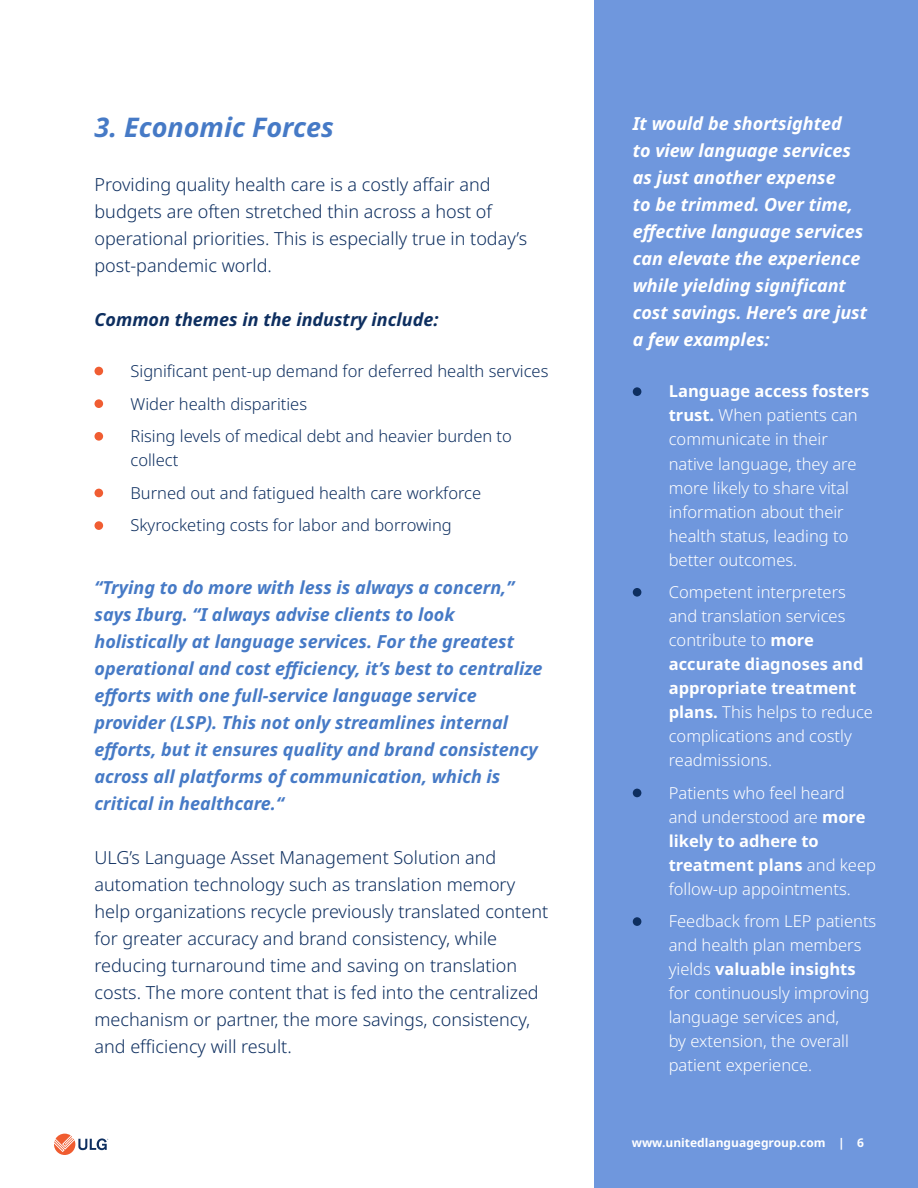
<style>
.page{position:relative;width:918px;height:1188px;background:#fff}
.page>*{position:absolute;margin:0;border:0;box-sizing:border-box;transform-origin:0 0}
.t1{font:italic 700 27px "Noto Sans";color:#467ac6}
.t2{font:300 18px/27px "Noto Sans";color:#0e2f60}
.t3{font:italic 700 18px/27px "Noto Sans";color:#467ac6}
.t4{font:italic 700 18px/27px "Noto Sans";color:#fff}
.t5{font:italic 700 18px "Noto Sans";color:#0e2f60}
.t6{font:300 16.5px/24px "Noto Sans";color:#fff}
.t7{font:300 16.5px/32.7px "Noto Sans";color:#0e2f60}
.t8{font:700 12px "Noto Sans";color:#fff}
.s1{font-weight:700}
</style>
<div class="page">
<div style="left:594px;top:0;width:324px;height:1188px;background:#6f97dd"></div>
<div style="left:94px;top:367px;width:9px;height:8px;background:#f05d32;border-radius:50%"></div>
<div style="left:94px;top:399px;width:9px;height:9px;background:#f05d32;border-radius:50%"></div>
<div style="left:94px;top:432px;width:9px;height:9px;background:#f05d32;border-radius:50%"></div>
<div style="left:94px;top:489px;width:9px;height:8px;background:#f05d32;border-radius:50%"></div>
<div style="left:94px;top:521px;width:9px;height:9px;background:#f05d32;border-radius:50%"></div>
<div style="left:633px;top:387px;width:8px;height:9px;background:#0e2f60;border-radius:50%"></div>
<div style="left:633px;top:588px;width:8px;height:9px;background:#0e2f60;border-radius:50%"></div>
<div style="left:633px;top:789px;width:8px;height:8px;background:#0e2f60;border-radius:50%"></div>
<div style="left:633px;top:917px;width:8px;height:9px;background:#0e2f60;border-radius:50%"></div>
<svg style="left:54px;top:1134px;width:54px;height:21px"></svg>
<h1 class="t1" style="left:94px;top:108px;width:241px">3. Economic Forces</h1>
<p class="t2" style="left:94px;top:171px;width:434px">Providing quality health care is a costly affair and budgets are often stretched thin across a host of operational priorities. This is especially true in today’s post-pandemic world.</p>
<p class="t5" style="left:94px;top:307px;width:346px">Common themes in the industry include:</p>
<p class="t7" style="left:130px;top:355px;width:419px">Significant pent-up demand for deferred health services<br>Wider health disparities<br>Rising levels of medical debt and heavier burden to</p>
<p class="t7" style="left:130px;top:444px;width:352px">collect<br>Burned out and fatigued health care workforce<br>Skyrocketing costs for labor and borrowing</p>
<p class="t3" style="left:94px;top:574px;width:450px">“Trying to do more with less is always a concern,” says Iburg. “I always advise clients to look holistically at language services. For the greatest operational and cost efficiency, it’s best to centralize efforts with one full-service language service provider (LSP). This not only streamlines internal efforts, but it ensures quality and brand consistency across all platforms of communication, which is critical in healthcare.“</p>
<p class="t2" style="left:94px;top:844px;width:455px">ULG’s Language Asset Management Solution and automation technology such as translation memory help organizations recycle previously translated content for greater accuracy and brand consistency, while reducing turnaround time and saving on translation costs. The more content that is fed into the centralized mechanism or partner, the more savings, consistency, and efficiency will result.</p>
<p class="t4" style="left:633px;top:111px;width:236px">It would be shortsighted<br>to view language services as just another expense<br>to be trimmed. Over time, effective language services can elevate the experience while yielding significant cost savings. Here’s are just a few examples:</p>
<p class="t6" style="left:669px;top:380px;width:202px"><span class="s1">Language access fosters trust.</span> When patients can communicate in their native language, they are more likely to share vital information about their health status, leading to better outcomes.</p>
<p class="t6" style="left:669px;top:580px;width:206px">Competent interpreters and translation services contribute to <span class="s1">more accurate diagnoses and appropriate treatment plans.</span> This helps to reduce complications and costly readmissions.</p>
<p class="t6" style="left:669px;top:781px;width:209px">Patients who feel heard and understood are <span class="s1">more likely to adhere to treatment plans</span> and keep follow-up appointments.</p>
<p class="t6" style="left:669px;top:910px;width:209px">Feedback from LEP patients and health plan members yields <span class="s1">valuable insights </span>for continuously improving language services and,<br>by extension, the overall patient experience.</p>
<p class="t8" style="left:632px;top:1136px;width:234px">www.unitedlanguagegroup.com | 6</p>
</div>
